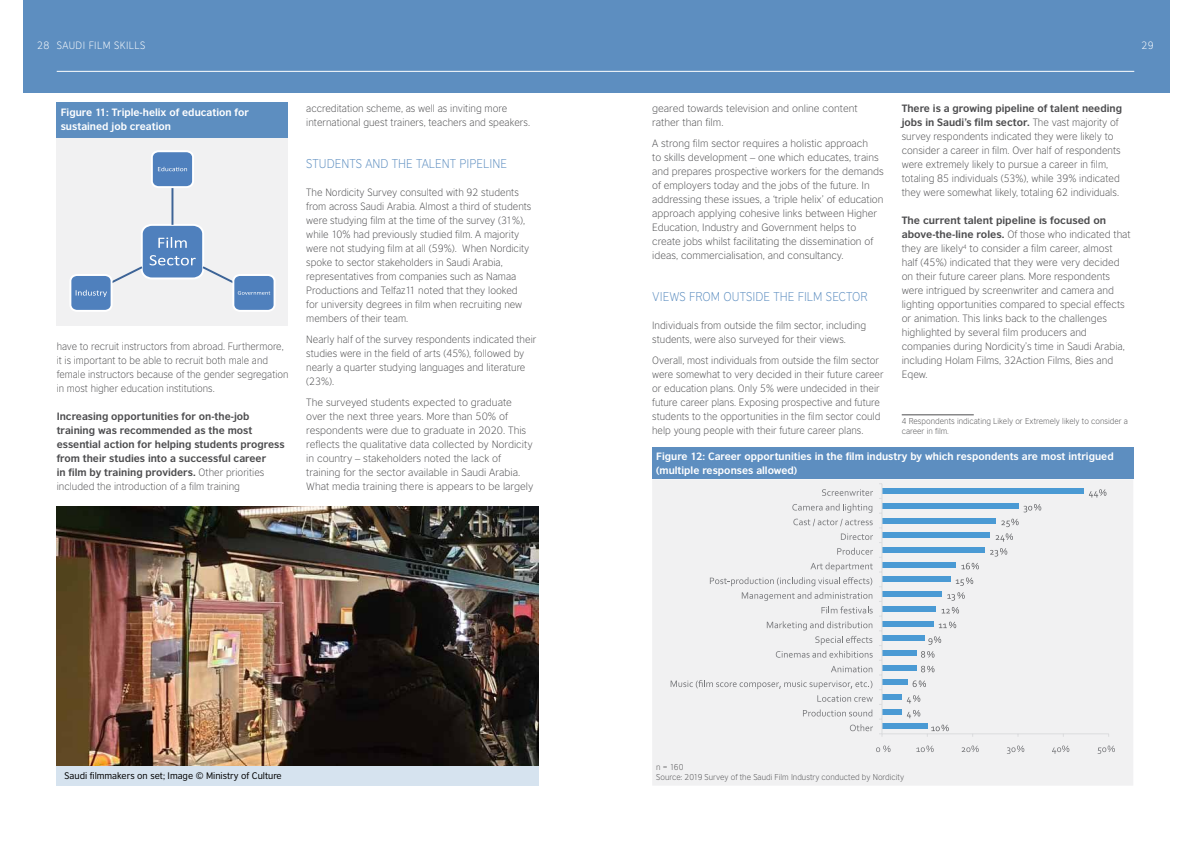
<style>
.page{position:relative;width:1191px;height:842px;background:#fff}
.page>*{position:absolute;margin:0;border:0;box-sizing:border-box;transform-origin:0 0}
.t1{font:300 12px "British Council Sans";color:#5d8ec0}
.t2{font:300 10px/14px "British Council Sans";color:#4d4d4f}
.t3{font:300 10px/14px "British Council Sans";color:#4d4d4f;scale:1.04 1}
.t4{font:700 10px/14px "British Council Sans";color:#4d4d4f}
.t5{font:700 10px/14px "British Council Sans";color:#fff}
.t6{font:300 10px "British Council Sans";letter-spacing:.04em;color:#fff}
.t7{font:9px "British Council Sans";color:#000}
.t8{font:300 8px/10px "British Council Sans";color:#4d4d4f}
.s1{font-weight:300}
.s2{font-weight:700}
</style>
<div class="page">
<div style="left:57px;top:733px;width:482px;height:53px;background:#d6e3ef"></div>
<div style="left:57px;top:103px;width:231px;height:36px;background:#5d8ec0"></div>
<div style="left:57px;top:139px;width:231px;height:187px;background:#f1f1f2"></div>
<hr style="left:171px;top:187px;width:2px;height:38px;background:#3d6497">
<svg style="left:151px;top:151px;width:43px;height:38px"></svg>
<svg style="left:70px;top:223px;width:205px;height:89px"></svg>
<div style="left:652px;top:447px;width:481px;height:32px;background:#5d8ec0"></div>
<div style="left:652px;top:480px;width:481px;height:305px;background:#f1f1f2"></div>
<div style="left:882px;top:484px;width:226px;height:250px;background:#f1f1f2"></div>
<div style="left:882px;top:723px;width:45px;height:6px;background:#4a9ad4"></div>
<div style="left:882px;top:709px;width:19px;height:6px;background:#4a9ad4"></div>
<div style="left:882px;top:694px;width:19px;height:6px;background:#4a9ad4"></div>
<div style="left:882px;top:679px;width:25px;height:6px;background:#4a9ad4"></div>
<div style="left:882px;top:665px;width:34px;height:5px;background:#4a9ad4"></div>
<div style="left:882px;top:650px;width:34px;height:6px;background:#4a9ad4"></div>
<div style="left:882px;top:635px;width:42px;height:6px;background:#4a9ad4"></div>
<div style="left:882px;top:620px;width:51px;height:6px;background:#4a9ad4"></div>
<div style="left:882px;top:606px;width:53px;height:6px;background:#4a9ad4"></div>
<div style="left:882px;top:591px;width:59px;height:6px;background:#4a9ad4"></div>
<div style="left:882px;top:576px;width:68px;height:6px;background:#4a9ad4"></div>
<div style="left:882px;top:562px;width:73px;height:6px;background:#4a9ad4"></div>
<div style="left:882px;top:547px;width:102px;height:6px;background:#4a9ad4"></div>
<div style="left:882px;top:532px;width:107px;height:6px;background:#4a9ad4"></div>
<div style="left:882px;top:518px;width:113px;height:5px;background:#4a9ad4"></div>
<div style="left:882px;top:503px;width:136px;height:6px;background:#4a9ad4"></div>
<div style="left:882px;top:488px;width:201px;height:6px;background:#4a9ad4"></div>
<hr style="left:881px;top:484px;width:1px;height:250px;background:#dbdcde">
<hr style="left:882px;top:733px;width:226px;height:1px;background:#dbdcde">
<svg style="left:927px;top:725px;width:21px;height:12px"></svg>
<svg style="left:907px;top:710px;width:13px;height:8px"></svg>
<svg style="left:907px;top:695px;width:13px;height:8px"></svg>
<svg style="left:912px;top:680px;width:14px;height:7px"></svg>
<svg style="left:921px;top:666px;width:13px;height:6px"></svg>
<svg style="left:921px;top:651px;width:13px;height:7px"></svg>
<svg style="left:928px;top:636px;width:13px;height:9px"></svg>
<svg style="left:938px;top:622px;width:18px;height:6px"></svg>
<svg style="left:941px;top:607px;width:18px;height:6px"></svg>
<svg style="left:947px;top:592px;width:17px;height:9px"></svg>
<svg style="left:955px;top:577px;width:18px;height:9px"></svg>
<svg style="left:961px;top:563px;width:18px;height:6px"></svg>
<svg style="left:990px;top:548px;width:17px;height:8px"></svg>
<svg style="left:995px;top:533px;width:18px;height:9px"></svg>
<svg style="left:1001px;top:519px;width:17px;height:8px"></svg>
<svg style="left:1023px;top:504px;width:18px;height:8px"></svg>
<svg style="left:1089px;top:489px;width:17px;height:9px"></svg>
<svg style="left:850px;top:724px;width:23px;height:7px"></svg>
<svg style="left:803px;top:709px;width:69px;height:7px"></svg>
<svg style="left:817px;top:695px;width:56px;height:7px"></svg>
<svg style="left:670px;top:680px;width:202px;height:9px"></svg>
<svg style="left:831px;top:666px;width:41px;height:6px"></svg>
<svg style="left:776px;top:651px;width:96px;height:7px"></svg>
<svg style="left:815px;top:636px;width:57px;height:9px"></svg>
<svg style="left:767px;top:621px;width:105px;height:9px"></svg>
<svg style="left:742px;top:592px;width:130px;height:21px"></svg>
<svg style="left:710px;top:577px;width:162px;height:9px"></svg>
<svg style="left:810px;top:562px;width:62px;height:9px"></svg>
<svg style="left:837px;top:548px;width:36px;height:7px"></svg>
<svg style="left:841px;top:533px;width:32px;height:7px"></svg>
<svg style="left:793px;top:519px;width:79px;height:7px"></svg>
<svg style="left:792px;top:504px;width:80px;height:9px"></svg>
<svg style="left:822px;top:489px;width:51px;height:7px"></svg>
<svg style="left:876px;top:745px;width:14px;height:7px"></svg>
<svg style="left:916px;top:745px;width:17px;height:7px"></svg>
<svg style="left:961px;top:745px;width:17px;height:7px"></svg>
<svg style="left:1007px;top:745px;width:17px;height:9px"></svg>
<svg style="left:1052px;top:745px;width:17px;height:9px"></svg>
<svg style="left:1097px;top:745px;width:17px;height:9px"></svg>
<div style="left:23px;top:0;width:1146px;height:92px;background:#5d8ec0"></div>
<hr style="left:57px;top:71px;width:1077px;height:1px;background:#fff">
<hr style="left:901px;top:415px;width:72px;height:1px;background:#4d4d4f">
<img style="left:57px;top:507px;width:482px;height:258px">
<p class="t6" style="left:37px;top:40px;width:109px">28 Saudi Film Skills</p>
<p class="t6" style="left:1141px;top:40px;width:14px">29</p>
<p class="t5" style="left:61px;top:106px;width:190px">Figure 11: Triple-helix of education for sustained job creation</p>
<p class="t2" style="left:306px;top:101px;width:225px">accreditation scheme, as well as inviting more international guest trainers, teachers and speakers.</p>
<p class="t1" style="left:306px;top:157px;width:43px">Students</p>
<p class="t1" style="left:365px;top:157px;width:143px">an d th e Talent Pipelin e</p>
<p class="t2" style="left:306px;top:185px;width:227px">The Nordicity Survey consulted with 92 students from across Saudi Arabia. Almost a third of students were studying film at the time of the survey (31%), while 10% had previously studied film. A majority were not studying film at all (59%). When Nordicity spoke to sector stakeholders in Saudi Arabia, representatives from companies such as Namaa Productions and Telfaz11 noted that they looked for university degrees in film when recruiting new members of their team.</p>
<p class="t2" style="left:306px;top:332px;width:232px">Nearly half of the survey respondents indicated their studies were in the field of arts (45%), followed by nearly a quarter studying languages and literature (23%).</p>
<p class="t3" style="left:306px;top:395px;width:220px">The surveyed students expected to graduate over the next three years. M ore than 50% of respondents were due to graduate in 2020. This reflects the qualitative data collected by Nordicity in country – stakeholders noted the lack of training for the sector available in Saudi Arabia.<br>What media training there is appears to be largely</p>
<p class="t2" style="left:57px;top:339px;width:233px">have to recruit instructors from abroad. Furthermore, it is important to be able to recruit both male and female instructors because of the gender segregation in most higher education institutions.</p>
<p class="t4" style="left:57px;top:409px;width:229px">Increasing opportunities for on-the-job training was recommended as the most essential action for helping students progress from their studies into a successful career<br>in film by training providers. <span class="s1">Other priorities included the introduction of a film training</span></p>
<p class="t7" style="left:65px;top:770px;width:219px">Saudi filmmakers on set; Image © M inistry of Culture</p>
<p class="t3" style="left:652px;top:101px;width:199px">geared towards television and online content rather than film.</p>
<p class="t2" style="left:652px;top:136px;width:233px">A strong film sector requires a holistic approach<br>to skills development – one which educates, trains and prepares prospective workers for the demands of employers today and the jobs of the future. I n addressing these issues, a ‘triple helix’ of education approach applying cohesive links between Higher Education, I ndustry and Government helps to create jobs whilst facilitating the dissemination of ideas, commercialisation, and consultancy.</p>
<p class="t1" style="left:652px;top:290px;width:214px">Views from Outside th e Film Sector</p>
<p class="t2" style="left:652px;top:318px;width:215px">I ndividuals from outside the film sector, including students, were also surveyed for their views.</p>
<p class="t2" style="left:652px;top:353px;width:233px">Overall, most individuals from outside the film sector were somewhat to very decided in their future career or education plans. Only 5% were undecided in their future career plans. Exposing prospective and future students to the opportunities in the film sector could help young people with their future career plans.</p>
<p class="t2" style="left:901px;top:102px;width:222px"><span class="s2">There is a growing pipeline of talent needing jobs in Saudi’s film sector.</span> The vast majority of survey respondents indicated they were likely to consider a career in film. Over half of respondents were extremely likely to pursue a career in film, totaling 85 individuals (53%), while 39% indicated they were somewhat likely, totaling 62 individuals.</p>
<p class="t2" style="left:901px;top:214px;width:230px"><span class="s2">The current talent pipeline is focused on above-the-line roles.</span> Of those who indicated that they are likely<sup>4</sup> to consider a film career, almost half (45%) indicated that they were very decided on their future career plans. More respondents were intrigued by screenwriter and camera and lighting opportunities compared to special effects or animation. This links back to the challenges highlighted by several film producers and companies during Nordicity’s time in Saudi Arabia, including Holam Films, 32Action Films, 8ies and Eqew.</p>
<p class="t8" style="left:901px;top:417px;width:228px;line-height:9.6px">4 Respondents indicating Likely or Extremely likely to consider a career in film.</p>
<p class="t5" style="left:656px;top:449px;width:459px">Figure 12: Career opportunities in the film industry by which respondents are most intrigued (multiple responses allowed)</p>
<p class="t8" style="left:656px;top:762px;width:249px">n = 160<br>Source: 2019 Survey of the Saudi Film I ndustry conducted by Nordicity</p>
</div>
